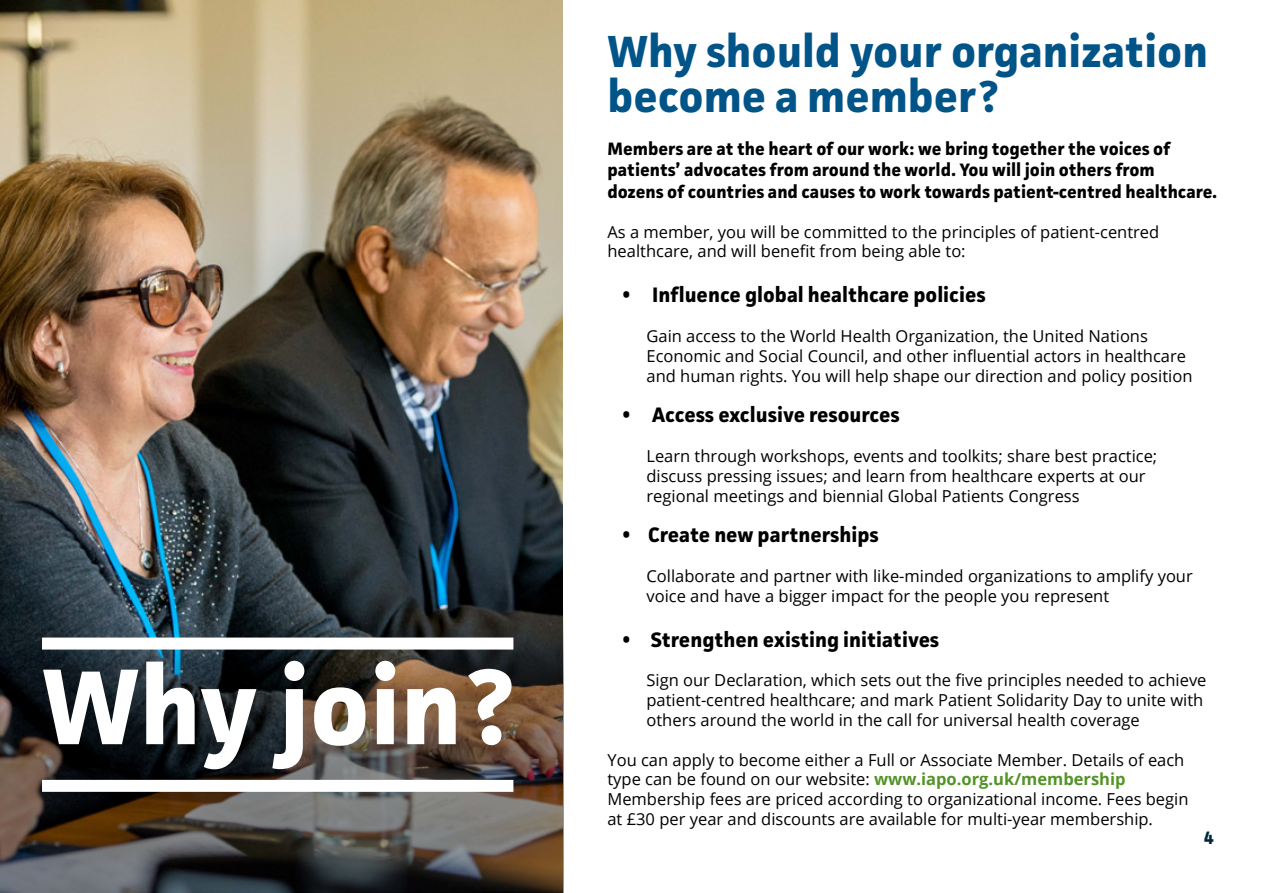
<style>
.page{position:relative;width:1263px;height:893px;background:#fff}
.page>*{position:absolute;margin:0;border:0;box-sizing:border-box;transform-origin:0 0}
.t1{font:700 108px "Facit";color:#fff}
.t2{font:700 45px/45px "Facit";color:#005488}
.t3{font:700 21px "Facit";color:#000}
.t4{font:700 18px/21.6px "Facit";color:#000}
.t5{font:700 18px "Facit";color:#002838}
.t6{font:16.5px/19.8px "Open Sans";color:#000}
.s1{font-family:"Open Sans"}
.s2{font-weight:700;color:#539326}
</style>
<div class="page">
<img style="left:0;top:0;width:562px;height:893px">
<img style="left:1px;top:574px;width:563px;height:318px">
<div style="left:42px;top:780px;width:471px;height:12px;background:#fff"></div>
<div style="left:42px;top:638px;width:471px;height:12px;background:#fff"></div>
<h1 class="t1" style="left:42px;top:639px;width:473px">Why join?</h1>
<h2 class="t2" style="left:607px;top:28px;width:602px">Why should your organization become a member?</h2>
<p class="t4" style="left:607px;top:137px;width:611px">Members are at the heart of our work: we bring together the voices of patients’ advocates from around the world. You will join others from<br>dozens of countries and causes to work towards patient-centred healthcare.</p>
<p class="t6" style="left:607px;top:221px;width:553px">As a member, you will be committed to the principles of patient-centred healthcare, and will benefit from being able to:</p>
<p class="t3" style="left:622px;top:282px;width:365px"><span class="s1">•</span> Influence global healthcare policies</p>
<p class="t6" style="left:646px;top:326px;width:547px">Gain access to the World Health Organization, the United Nations<br>Economic and Social Council, and other influential actors in healthcare and human rights. You will help shape our direction and policy position</p>
<p class="t3" style="left:622px;top:402px;width:279px"><span class="s1">•</span> Access exclusive resources</p>
<p class="t6" style="left:646px;top:446px;width:512px">Learn through workshops, events and toolkits; share best practice; discuss pressing issues; and learn from healthcare experts at our regional meetings and biennial Global Patients Congress</p>
<p class="t3" style="left:622px;top:522px;width:258px"><span class="s1">•</span> Create new partnerships</p>
<p class="t6" style="left:646px;top:566px;width:548px">Collaborate and partner with like-minded organizations to amplify your voice and have a bigger impact for the people you represent</p>
<p class="t3" style="left:622px;top:626px;width:318px"><span class="s1">•</span> Strengthen existing initiatives</p>
<p class="t6" style="left:646px;top:670px;width:561px">Sign our Declaration, which sets out the five principles needed to achieve patient-centred healthcare; and mark Patient Solidarity Day to unite with others around the world in the call for universal health coverage</p>
<p class="t6" style="left:607px;top:749px;width:583px">You can apply to become either a Full or Associate Member. Details of each type can be found on our website: <span class="s2">www.iapo.org.uk/membership </span>Membership fees are priced according to organizational income. Fees begin at £30 per year and discounts are available for multi-year membership.</p>
<p class="t5" style="left:1204px;top:826px;width:12px">4</p>
</div>
